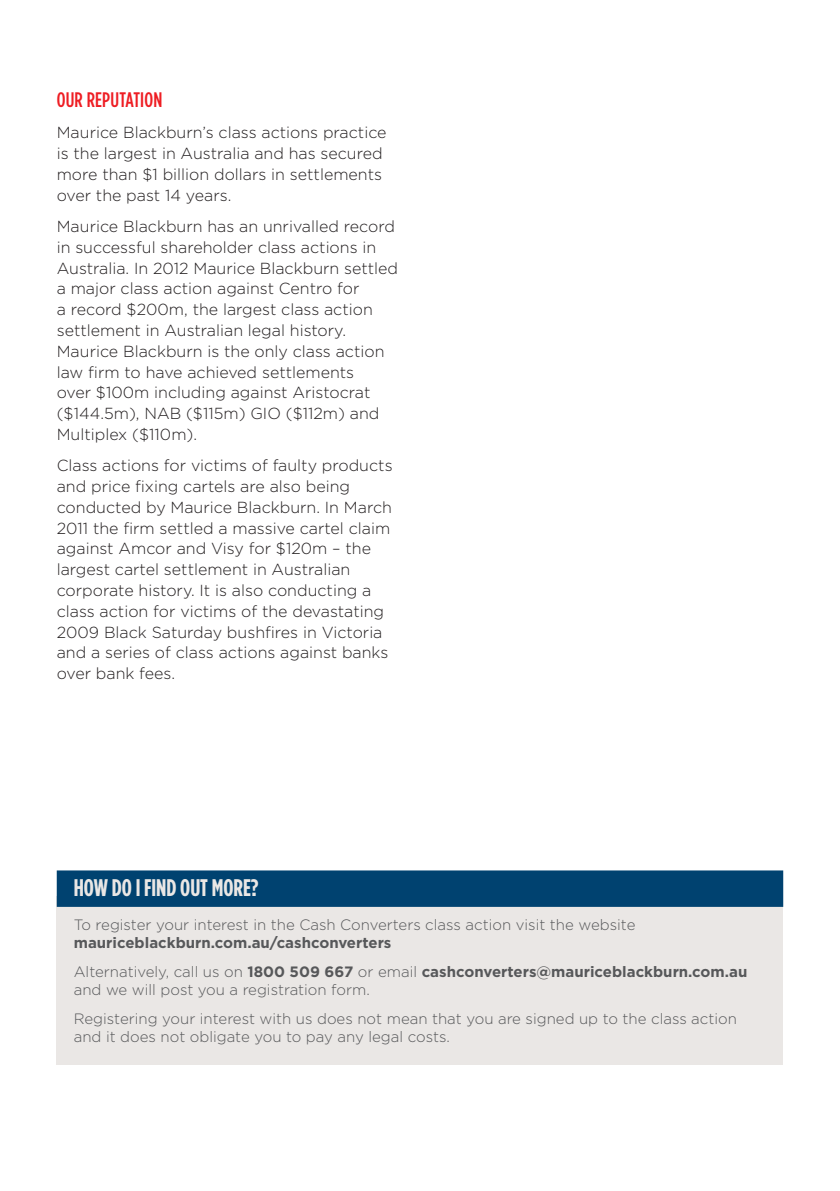
<style>
.page{position:relative;width:840px;height:1191px;background:#fff}
.page>*{position:absolute;margin:0;border:0;box-sizing:border-box;transform-origin:0 0}
.Lawyer_profile__head{font:700 condensed 24px "Gotham HTF";color:#eae7e5}
.Body_copy__level_1_s{font:500 condensed 21px "Gotham HTF";letter-spacing:.01em;color:#ee1d23}
.Body_copy{font:300 16px/20.8px "Gotham";color:#231f20}
.Body_copy-2{font:300 15px/18.2px "Gotham";color:#57585a}
.s1{font-weight:700}
</style>
<div class="page">
<div style="left:57px;top:896px;width:725px;height:168px;background:#eae7e5"></div>
<div style="left:57px;top:870px;width:725px;height:37px;background:#004270"></div>
<p class="Body_copy__level_1_s" style="left:57px;top:88px;width:107px">OUR REPUTATION</p>
<p class="Body_copy" style="left:57px;top:122px;width:331px">Maurice Blackburn’s class actions practice is the largest in Australia and has secured more than $1 billion dollars in settlements over the past 14 years.</p>
<p class="Body_copy" style="left:57px;top:216px;width:343px">Maurice Blackburn has an unrivalled record in successful shareholder class actions in Australia. In 2012 Maurice Blackburn settled a major class action against Centro for<br>a record $200m, the largest class action settlement in Australian legal history.<br>Maurice Blackburn is the only class action law firm to have achieved settlements<br>over $100m including against Aristocrat ($144.5m), NAB ($115m) GIO ($112m) and Multiplex ($110m).</p>
<p class="Body_copy" style="left:57px;top:455px;width:337px">Class actions for victims of faulty products and price fixing cartels are also being conducted by Maurice Blackburn. In March 2011 the firm settled a massive cartel claim against Amcor and Visy for $120m – the largest cartel settlement in Australian corporate history. It is also conducting a class action for victims of the devastating 2009 Black Saturday bushfires in Victoria and a series of class actions against banks over bank fees.</p>
<p class="Lawyer_profile__head" style="left:74px;top:874px;width:186px">HOW DO I FIND OUT MORE?</p>
<p class="Body_copy-2" style="left:74px;top:915px;width:563px">To register your interest in the Cash Converters class action visit the website <span class="s1">mauriceblackburn.com.au/cashconverters</span></p>
<p class="Body_copy-2" style="left:74px;top:962px;width:674px">Alternatively, call us on <span class="s1">1800 509 667</span> or email <span class="s1">cashconverters@mauriceblackburn.com.au </span>and we will post you a registration form.</p>
<p class="Body_copy-2" style="left:74px;top:1009px;width:664px">Registering your interest with us does not mean that you are signed up to the class action and it does not obligate you to pay any legal costs.</p>
</div>
